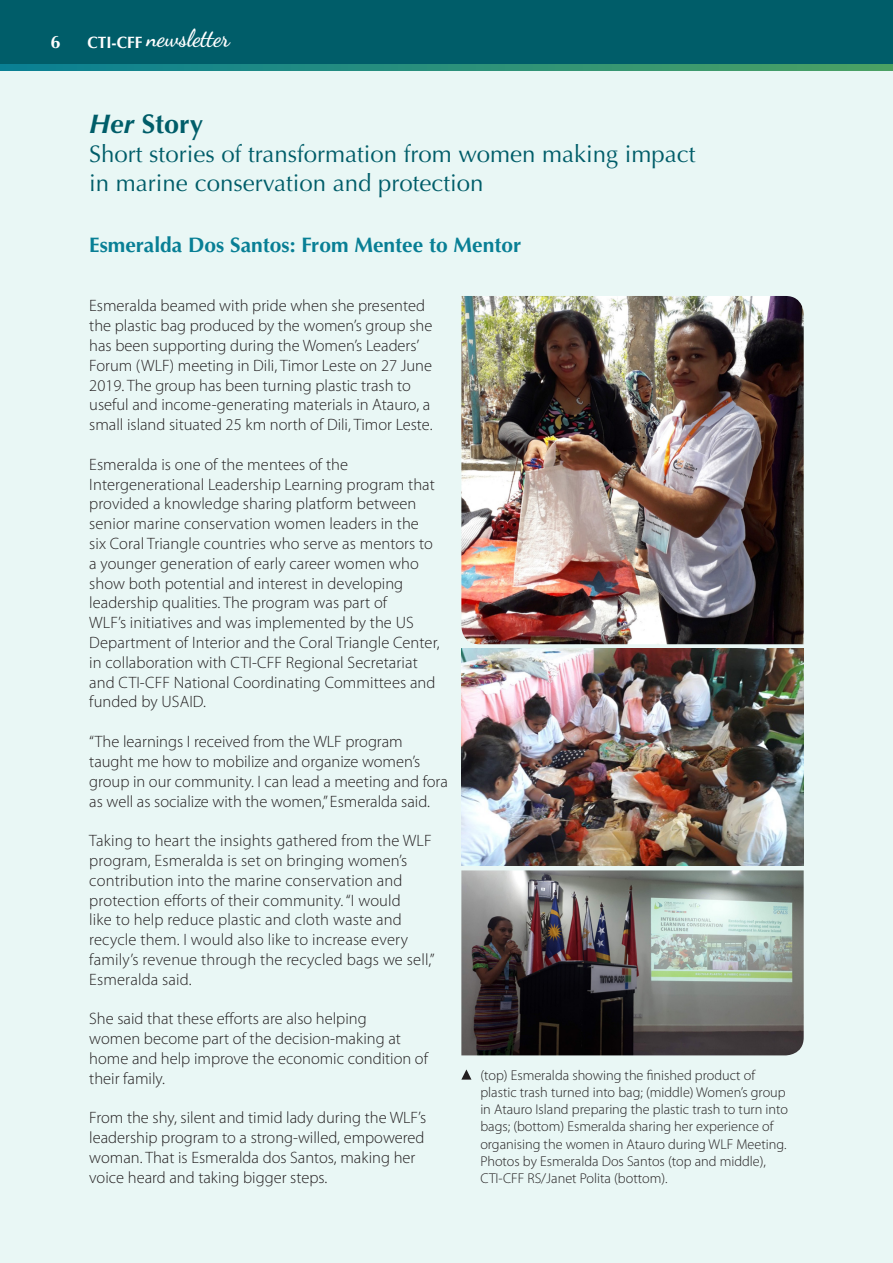
<style>
.page{position:relative;width:893px;height:1263px;background:#fff}
.page>*{position:absolute;margin:0;border:0;box-sizing:border-box;transform-origin:0 0}
.CTINews_-_Heading_1{font:700 27px "Optima";color:#005d69}
.CTINews_-_Heading_1-2{font:24px/28.8px "Optima";color:#005d69}
.t1{font:700 24px "Dancing Script";color:#fff;scale:.94 1}
.CTINews_-_Heading_2{font:700 21px "Optima";color:#087f95}
.t2{font:700 18px "Optima";color:#fff}
.CTINews_-_Body_text{font:300 16.5px/19.8px "Myriad Pro";color:#231f20}
.CTINews_-_Photo_capt{font:300 14.25px/17.1px "Myriad Pro";color:#231f20}
.s1{font-style:italic}
</style>
<div class="page">
<div style="left:0;top:48px;width:893px;height:24px;background:linear-gradient(to right,#097f94,#4ba163)"></div>
<div style="left:0;top:0;width:893px;height:63px;background:#005d69"></div>
<div style="left:0;top:72px;width:893px;height:1191px;background:#e9f7f5"></div>
<svg style="left:461px;top:1069px;width:10px;height:10px"></svg>
<img style="left:461px;top:870px;width:343px;height:185px">
<img style="left:461px;top:648px;width:343px;height:218px">
<img style="left:461px;top:296px;width:343px;height:348px">
<p class="t2" style="left:51px;top:32px;width:12px">6</p>
<h2 class="t1" style="left:88px;top:20px;width:153px"><sub>CTI-CFF</sub> newsletter</h2>
<p class="CTINews_-_Heading_1" style="left:89px;top:108px;width:116px"><span class="s1">Her</span> Story</p>
<p class="CTINews_-_Heading_1-2" style="left:89px;top:140px;width:608px">Short stories of transformation from women making impact in marine conservation and protection</p>
<p class="CTINews_-_Heading_2" style="left:89px;top:233px;width:433px">Esmeralda Dos Santos: From Mentee to Mentor</p>
<p class="CTINews_-_Body_text" style="left:89px;top:296px;width:345px">Esmeralda beamed with pride when she presented the plastic bag produced by the women’s group she has been supporting during the Women’s Leaders’ Forum (WLF) meeting in Dili, Timor Leste on 27 June 2019. The group has been turning plastic trash to useful and income-generating materials in Atauro, a small island situated 25 km north of Dili, Timor Leste.</p>
<p class="CTINews_-_Body_text" style="left:89px;top:454px;width:352px">Esmeralda is one of the mentees of the Intergenerational Leadership Learning program that provided a knowledge sharing platform between senior marine conservation women leaders in the six Coral Triangle countries who serve as mentors to a younger generation of early career women who show both potential and interest in developing leadership qualities. The program was part of<br>WLF’s initiatives and was implemented by the US Department of Interior and the Coral Triangle Center, in collaboration with CTI-CFF Regional Secretariat and CTI-CFF National Coordinating Committees and funded by USAID.</p>
<p class="CTINews_-_Body_text" style="left:89px;top:731px;width:360px">“The learnings I received from the WLF program taught me how to mobilize and organize women’s group in our community. I can lead a meeting and fora as well as socialize with the women,” Esmeralda said.</p>
<p class="CTINews_-_Body_text" style="left:89px;top:830px;width:347px">Taking to heart the insights gathered from the WLF program, Esmeralda is set on bringing women’s contribution into the marine conservation and protection efforts of their community. “I would<br>like to help reduce plastic and cloth waste and recycle them. I would also like to increase every family’s revenue through the recycled bags we sell,” Esmeralda said.</p>
<p class="CTINews_-_Body_text" style="left:89px;top:1009px;width:340px">She said that these efforts are also helping<br>women become part of the decision-making at home and help improve the economic condition of their family.</p>
<p class="CTINews_-_Body_text" style="left:89px;top:1108px;width:338px">From the shy, silent and timid lady during the WLF’s leadership program to a strong-willed, empowered woman. That is Esmeralda dos Santos, making her voice heard and taking bigger steps.</p>
<p class="CTINews_-_Photo_capt" style="left:480px;top:1067px;width:309px">(top) Esmeralda showing the finished product of plastic trash turned into bag; (middle) Women’s group in Atauro Island preparing the plastic trash to turn into bags; (bottom) Esmeralda sharing her experience of organising the women in Atauro during WLF Meeting.<br>Photos by Esmeralda Dos Santos (top and middle), CTI-CFF RS/Janet Polita (bottom).</p>
</div>
